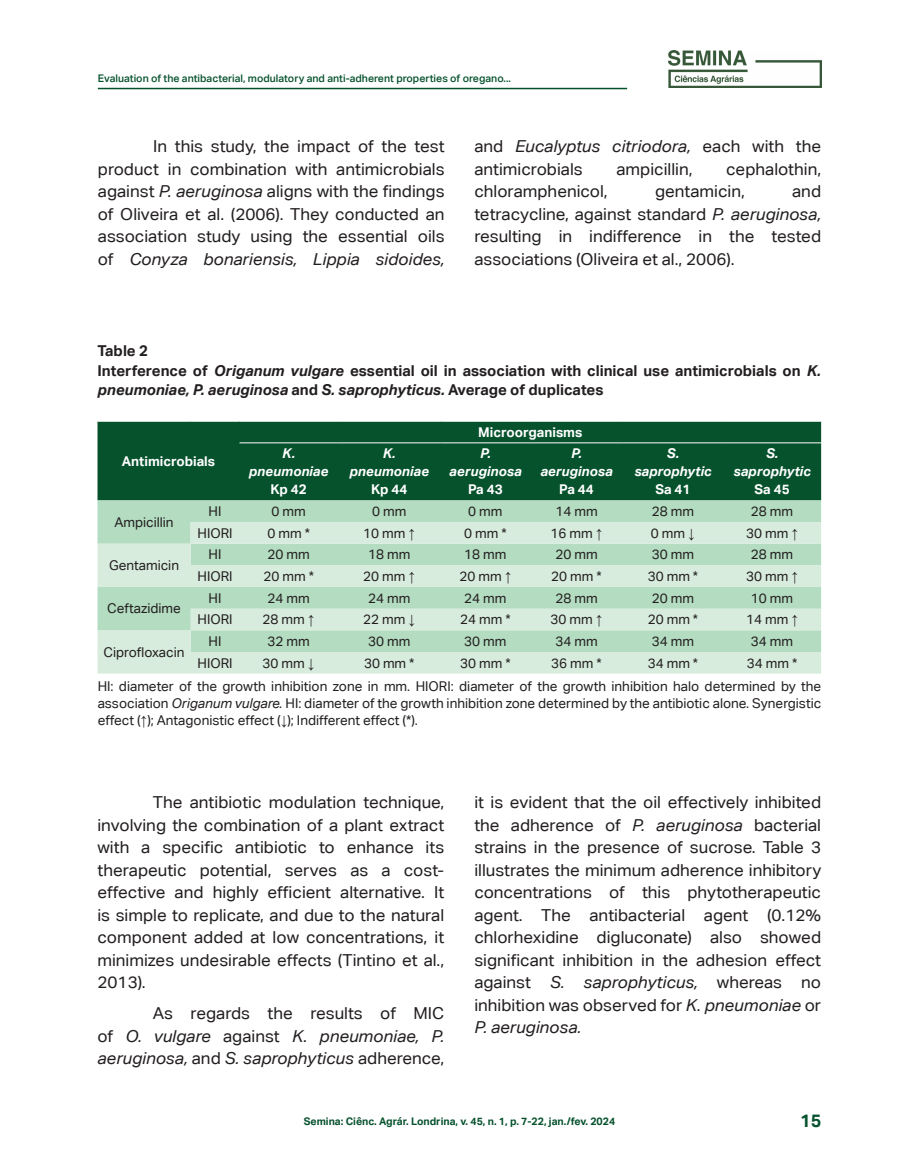
<style>
.page{position:relative;width:919px;height:1174px;background:#fff}
.page>*{position:absolute;margin:0;border:0;box-sizing:border-box;transform-origin:0 0}
.t1{font:700 18px "Aktiv Grotesk Corp";color:#06522d}
.corpo_do_texto{font:16.5px/22.5px "Aktiv Grotesk Corp";color:#231f20;text-align:justify}
.corpo_do_texto-2{font:italic 16.5px/22.5px "Aktiv Grotesk Corp";color:#231f20;text-align:justify}
.título_Tabela{font:700 15px/19.5px "Aktiv Grotesk Corp";color:#231f20}
.texto_tabela{font:13.5px "Aktiv Grotesk Corp";color:#231f20}
.legenda_de_tabela{font:13.5px/16.5px "Aktiv Grotesk Corp";color:#231f20;text-align:justify}
.texto_tabela-2{font:italic 700 13.5px/18px "Aktiv Grotesk Corp";color:#fff;text-align:center}
.texto_tabela-3{font:700 13.5px "Aktiv Grotesk Corp";color:#fff}
.t2{font:500 10.5px "Aktiv Grotesk Corp";color:#06522d}
.t3{font:700 10.5px "Aktiv Grotesk Corp";color:#06522d}
.s1{font-style:italic}
.s2{font-style:normal}
.s3{font-family:"Times New Roman"}
</style>
<div class="page">
<hr style="left:98px;top:88px;width:529px;height:1px;background:#06522d">
<img style="left:668px;top:50px;width:153px;height:38px">
<div style="left:97px;top:422px;width:724px;height:78px;background:#06522d"></div>
<div style="left:97px;top:500px;width:724px;height:22px;background:#b3dcc0"></div>
<svg style="left:97px;top:522px;width:724px;height:151px;background:#cae6d2"></svg>
<svg style="left:97px;top:587px;width:724px;height:43px;background:#c3e3cc"></svg>
<hr style="left:239px;top:442px;width:99px;height:1px;background:#fff">
<hr style="left:338px;top:442px;width:103px;height:1px;background:#fff">
<hr style="left:441px;top:442px;width:89px;height:1px;background:#fff">
<hr style="left:530px;top:442px;width:92px;height:1px;background:#fff">
<hr style="left:622px;top:442px;width:101px;height:1px;background:#fff">
<hr style="left:723px;top:442px;width:98px;height:1px;background:#fff">
<p class="t2" style="left:98px;top:72px;width:414px">Evaluation of the antibacterial, modulatory and anti-adherent properties of oregano...</p>
<p class="corpo_do_texto" style="left:98px;top:135px;width:348px;text-indent:55px">In this study, the impact of the test product in combination with antimicrobials against <span class="s1">P. aeruginosa</span> aligns with the findings of Oliveira et al. (2006). They conducted an association study using the essential oils of <span class="s1">Conyza bonariensis, Lippia sidoides,</span></p>
<p class="corpo_do_texto" style="left:474px;top:135px;width:348px">and <span class="s1">Eucalyptus citriodora,</span> each with the antimicrobials</p>
<p class="corpo_do_texto" style="left:616px;top:157px;width:78px">ampicillin,</p>
<p class="corpo_do_texto" style="left:726px;top:157px;width:96px">cephalothin,</p>
<p class="corpo_do_texto" style="left:474px;top:180px;width:348px;text-indent:318px">and tetracycline, against standard <span class="s1">P. aeruginosa, </span>resulting in indifference in the tested associations (Oliveira et al., 2006).</p>
<p class="corpo_do_texto" style="left:474px;top:180px;width:135px">chloramphenicol,</p>
<p class="corpo_do_texto" style="left:655px;top:180px;width:91px">gentamicin,</p>
<p class="título_Tabela" style="left:97px;top:341px;width:52px">Table 2</p>
<p class="título_Tabela" style="left:97px;top:360px;width:724px">Interference of <span class="s1">Origanum vulgare</span> essential oil in association with clinical use antimicrobials on <span class="s1">K. pneumoniae, P. aeruginosa</span> and <span class="s1">S. saprophyticus.</span> Average of duplicates</p>
<p class="texto_tabela-3" style="left:122px;top:452px;width:95px">Antimicrobials</p>
<p class="texto_tabela-2" style="left:249px;top:444px;width:81px">K. pneumoniae</p>
<p class="texto_tabela-3" style="left:270px;top:481px;width:38px">Kp 42</p>
<p class="texto_tabela-3" style="left:478px;top:424px;width:106px">Microorganisms</p>
<p class="texto_tabela-2" style="left:349px;top:444px;width:81px">K. pneumoniae<br><span class="s2">Kp 44</span></p>
<p class="texto_tabela-2" style="left:449px;top:444px;width:74px">P. aeruginosa<br><span class="s2">Pa 43</span></p>
<p class="texto_tabela-2" style="left:540px;top:444px;width:74px">P. aeruginosa<br><span class="s2">Pa 44</span></p>
<p class="texto_tabela-2" style="left:634px;top:444px;width:79px">S. saprophytic<br><span class="s2">Sa 41</span></p>
<p class="texto_tabela-2" style="left:733px;top:444px;width:79px">S. saprophytic<br><span class="s2">Sa 45</span></p>
<p class="texto_tabela" style="left:114px;top:514px;width:61px">Ampicillin</p>
<p class="texto_tabela" style="left:109px;top:557px;width:71px">Gentamicin</p>
<p class="texto_tabela" style="left:107px;top:601px;width:75px">Ceftazidime</p>
<p class="texto_tabela" style="left:209px;top:503px;width:14px">HI</p>
<p class="texto_tabela" style="left:271px;top:503px;width:36px">0 mm</p>
<p class="texto_tabela" style="left:372px;top:503px;width:36px">0 mm</p>
<p class="texto_tabela" style="left:468px;top:503px;width:36px">0 mm</p>
<p class="texto_tabela" style="left:555px;top:503px;width:44px">14 mm</p>
<p class="texto_tabela" style="left:651px;top:503px;width:44px">28 mm</p>
<p class="texto_tabela" style="left:751px;top:503px;width:44px">28 mm</p>
<p class="texto_tabela" style="left:197px;top:525px;width:37px">HIORI</p>
<p class="texto_tabela" style="left:267px;top:525px;width:44px">0 mm *</p>
<p class="texto_tabela" style="left:363px;top:525px;width:54px">10 mm <span class="s3">↑</span></p>
<p class="texto_tabela" style="left:464px;top:525px;width:44px">0 mm *</p>
<p class="texto_tabela" style="left:550px;top:525px;width:54px">16 mm <span class="s3">↑</span></p>
<p class="texto_tabela" style="left:651px;top:525px;width:46px">0 mm <span class="s3">↓</span></p>
<p class="texto_tabela" style="left:746px;top:525px;width:54px">30 mm <span class="s3">↑</span></p>
<p class="texto_tabela" style="left:209px;top:546px;width:14px">HI</p>
<p class="texto_tabela" style="left:267px;top:546px;width:44px">20 mm</p>
<p class="texto_tabela" style="left:368px;top:546px;width:44px">18 mm</p>
<p class="texto_tabela" style="left:464px;top:546px;width:44px">18 mm</p>
<p class="texto_tabela" style="left:555px;top:546px;width:44px">20 mm</p>
<p class="texto_tabela" style="left:651px;top:546px;width:44px">30 mm</p>
<p class="texto_tabela" style="left:751px;top:546px;width:44px">28 mm</p>
<p class="texto_tabela" style="left:197px;top:568px;width:37px">HIORI</p>
<p class="texto_tabela" style="left:263px;top:568px;width:52px">20 mm *</p>
<p class="texto_tabela" style="left:363px;top:568px;width:54px">20 mm <span class="s3">↑</span></p>
<p class="texto_tabela" style="left:459px;top:568px;width:54px">20 mm <span class="s3">↑</span></p>
<p class="texto_tabela" style="left:551px;top:568px;width:52px">20 mm *</p>
<p class="texto_tabela" style="left:647px;top:568px;width:52px">30 mm *</p>
<p class="texto_tabela" style="left:746px;top:568px;width:54px">30 mm <span class="s3">↑</span></p>
<p class="texto_tabela" style="left:209px;top:590px;width:14px">HI</p>
<p class="texto_tabela" style="left:267px;top:590px;width:44px">24 mm</p>
<p class="texto_tabela" style="left:368px;top:590px;width:44px">24 mm</p>
<p class="texto_tabela" style="left:464px;top:590px;width:44px">24 mm</p>
<p class="texto_tabela" style="left:555px;top:590px;width:44px">28 mm</p>
<p class="texto_tabela" style="left:651px;top:590px;width:44px">20 mm</p>
<p class="texto_tabela" style="left:751px;top:590px;width:44px">10 mm</p>
<p class="texto_tabela" style="left:197px;top:611px;width:37px">HIORI</p>
<p class="texto_tabela" style="left:262px;top:611px;width:54px">28 mm <span class="s3">↑</span></p>
<p class="texto_tabela" style="left:363px;top:611px;width:54px">22 mm <span class="s3">↓</span></p>
<p class="texto_tabela" style="left:460px;top:611px;width:52px">24 mm *</p>
<p class="texto_tabela" style="left:550px;top:611px;width:54px">30 mm <span class="s3">↑</span></p>
<p class="texto_tabela" style="left:647px;top:611px;width:52px">20 mm *</p>
<p class="texto_tabela" style="left:746px;top:611px;width:54px">14 mm <span class="s3">↑</span></p>
<p class="texto_tabela" style="left:209px;top:633px;width:14px">HI</p>
<p class="texto_tabela" style="left:267px;top:633px;width:44px">32 mm</p>
<p class="texto_tabela" style="left:368px;top:633px;width:44px">30 mm</p>
<p class="texto_tabela" style="left:464px;top:633px;width:44px">30 mm</p>
<p class="texto_tabela" style="left:555px;top:633px;width:44px">34 mm</p>
<p class="texto_tabela" style="left:651px;top:633px;width:44px">34 mm</p>
<p class="texto_tabela" style="left:751px;top:633px;width:44px">34 mm</p>
<p class="texto_tabela" style="left:197px;top:655px;width:37px">HIORI</p>
<p class="texto_tabela" style="left:262px;top:655px;width:54px">30 mm <span class="s3">↓</span></p>
<p class="texto_tabela" style="left:364px;top:655px;width:52px">30 mm *</p>
<p class="texto_tabela" style="left:460px;top:655px;width:52px">30 mm *</p>
<p class="texto_tabela" style="left:551px;top:655px;width:52px">36 mm *</p>
<p class="texto_tabela" style="left:647px;top:655px;width:52px">34 mm *</p>
<p class="texto_tabela" style="left:746px;top:655px;width:52px">34 mm *</p>
<p class="legenda_de_tabela" style="left:98px;top:678px;width:725px">HI: diameter of the growth inhibition zone in mm. HIORI: diameter of the growth inhibition halo determined by the association <span class="s1">Origanum vulgare.</span> HI: diameter of the growth inhibition zone determined by the antibiotic alone. Synergistic effect (<span class="s3">↑</span>); Antagonistic effect (<span class="s3">↓</span>); Indifferent effect (*).</p>
<p class="texto_tabela" style="left:104px;top:644px;width:82px">Ciprofloxacin</p>
<p class="corpo_do_texto" style="left:97px;top:791px;width:348px;text-indent:55px">The antibiotic modulation technique, involving the combination of a plant extract with a specific antibiotic to enhance its therapeutic potential, serves as a cost&shy;effective and highly efficient alternative. It is simple to replicate, and due to the natural component added at low concentrations, it minimizes undesirable effects (Tintino et al., 2013).</p>
<p class="corpo_do_texto-2" style="left:97px;top:1002px;width:348px;text-indent:55px"><span class="s2">As regards the results of MIC of</span> O. vulgare <span class="s2">against</span> K. pneumoniae, P. aeruginosa, <span class="s2">and</span> S. saprophyticus <span class="s2">adherence,</span></p>
<p class="corpo_do_texto" style="left:474px;top:791px;width:348px">it is evident that the oil effectively inhibited the adherence of <span class="s1">P. aeruginosa</span> bacterial strains in the presence of sucrose. Table 3 illustrates the minimum adherence inhibitory concentrations of this phytotherapeutic agent. The antibacterial agent (0.12% chlorhexidine digluconate) also showed significant inhibition in the adhesion effect against <span class="s1">S. saprophyticus,</span> whereas no inhibition was observed for <span class="s1">K. pneumoniae</span> or <span class="s1">P. aeruginosa.</span></p>
<p class="t3" style="left:304px;top:1114px;width:313px">Semina: Ciênc. Agrár. Londrina, v. 45, n. 1, p. 7-22, jan./fev. 2024</p>
<p class="t1" style="left:800px;top:1109px;width:23px">15</p>
</div>
